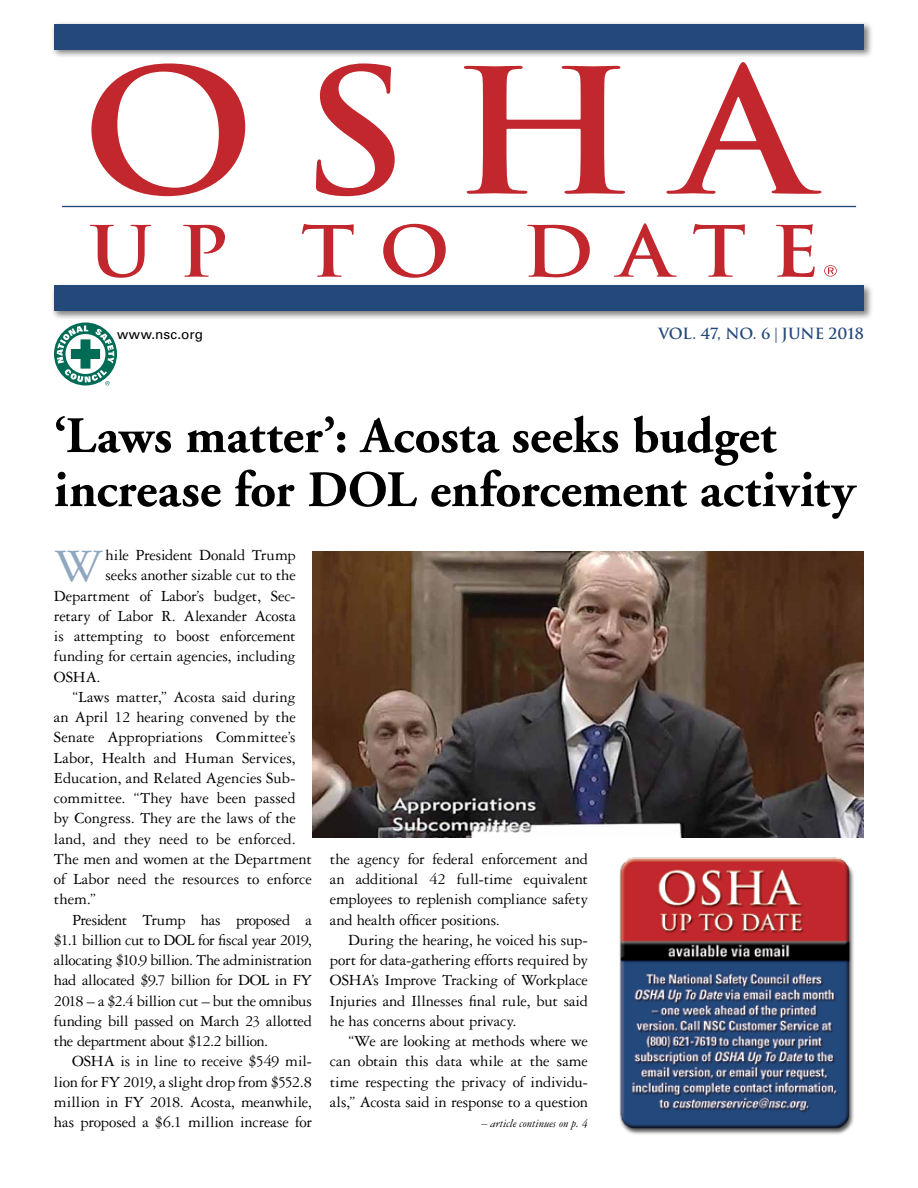
<style>
.page{position:relative;width:918px;height:1188px;background:#fff}
.page>*{position:absolute;margin:0;border:0;box-sizing:border-box;transform-origin:0 0}
.t1{font:700 51px/54px "Adobe Garamond";letter-spacing:-.005em;color:#000}
.t2{font:49.65px "Garamond 3 LT Std";color:#8fa8bf}
.t3{font:16.5px/20.2px "Garamond 3 LT Std";letter-spacing:-.01em;color:#000;text-align:justify}
.t4{font:16.5px "Garamond 3 LT Std";letter-spacing:-.03em;color:#000}
.t5{font:16.5px "Garamond 3 LT Std";letter-spacing:-.035em;color:#000}
.t6{font:700 15px "Trajan";letter-spacing:-.02em;color:#23487a}
.t7{font:13.5px "Univers";letter-spacing:.01em;color:#000}
.t8{font:italic 12px "Garamond 3 LT Std";color:#000}
.s1{font-family:"Garamond 3 LT Std"}
</style>
<div class="page">
<svg style="left:91px;top:63px;width:154px;height:133px"></svg>
<svg style="left:316px;top:63px;width:79px;height:133px"></svg>
<svg style="left:464px;top:66px;width:161px;height:128px"></svg>
<svg style="left:667px;top:62px;width:154px;height:132px"></svg>
<hr style="left:62px;top:206px;width:794px;height:1px;background:#23487a">
<svg style="left:90px;top:225px;width:61px;height:53px"></svg>
<svg style="left:183px;top:225px;width:42px;height:52px"></svg>
<svg style="left:302px;top:224px;width:52px;height:53px"></svg>
<svg style="left:383px;top:224px;width:63px;height:54px"></svg>
<svg style="left:527px;top:225px;width:63px;height:52px"></svg>
<svg style="left:614px;top:223px;width:63px;height:54px"></svg>
<svg style="left:693px;top:224px;width:52px;height:53px"></svg>
<svg style="left:776px;top:224px;width:39px;height:53px"></svg>
<svg style="left:824px;top:265px;width:13px;height:12px"></svg>
<div style="left:51px;top:21px;width:822px;height:38px;background:#000;opacity:.5"></div>
<div style="left:54px;top:24px;width:810px;height:26px;background:#23487a"></div>
<div style="left:51px;top:282px;width:822px;height:39px;background:#000;opacity:.5"></div>
<div style="left:54px;top:285px;width:810px;height:26px;background:#23487a"></div>
<svg style="left:54px;top:323px;width:63px;height:63px"></svg>
<svg style="left:57px;top:325px;width:57px;height:60px"></svg>
<img style="left:619px;top:857px;width:235px;height:278px">
<img style="left:312px;top:552px;width:552px;height:285px">
<p class="t7" style="left:117px;top:325px;width:88px">www.nsc.org</p>
<p class="t6" style="left:658px;top:324px;width:207px">VOL. 47, NO. 6 <span class="s1">|</span> JUNE 2018</p>
<h1 class="t1" style="left:54px;top:410px;width:803px">‘Laws matter’: Acosta seeks budget increase for DOL enforcement activity</h1>
<h2 class="t2" style="left:54px;top:539px;width:51px">W</h2>
<p class="t3" style="left:106px;top:545px;width:192px">hile President Donald Trump</p>
<p class="t3" style="left:106px;top:565px;width:192px">seeks another sizable cut to the</p>
<p class="t3" style="left:54px;top:586px;width:243px">Department of Labor’s budget, Sec-</p>
<p class="t3" style="left:54px;top:606px;width:243px">retary of Labor R. Alexander Acosta</p>
<p class="t3" style="left:54px;top:626px;width:243px">is attempting to boost enforcement</p>
<p class="t3" style="left:54px;top:646px;width:243px">funding for certain agencies, including</p>
<p class="t3" style="left:54px;top:667px;width:48px">OSHA.</p>
<p class="t3" style="left:72px;top:687px;width:225px">“Laws matter,” Acosta said during</p>
<p class="t3" style="left:54px;top:707px;width:243px">an April 12 hearing convened by the</p>
<p class="t3" style="left:54px;top:727px;width:243px">Senate Appropriations Committee’s</p>
<p class="t3" style="left:54px;top:748px;width:243px">Labor, Health and Human Services,</p>
<p class="t3" style="left:54px;top:768px;width:243px">Education, and Related Agencies Sub-</p>
<p class="t3" style="left:54px;top:788px;width:243px">committee. “They have been passed</p>
<p class="t3" style="left:54px;top:808px;width:243px">by Congress. They are the laws of the</p>
<p class="t3" style="left:54px;top:829px;width:243px">land, and they need to be enforced.</p>
<p class="t3" style="left:54px;top:849px;width:259px">The men and women at the Department</p>
<p class="t3" style="left:54px;top:869px;width:259px">of Labor need the resources to enforce</p>
<p class="t3" style="left:54px;top:889px;width:44px">them.”</p>
<p class="t3" style="left:72px;top:910px;width:241px">President Trump has proposed a</p>
<p class="t4" style="left:54px;top:931px;width:259px">$1.1 billion cut to DOL for fiscal year 2019,</p>
<p class="t3" style="left:54px;top:950px;width:259px">allocating $10.9 billion. The administration</p>
<p class="t3" style="left:54px;top:970px;width:260px">had allocated $9.7 billion for DOL in FY</p>
<p class="t5" style="left:54px;top:992px;width:259px">2018 – a $2.4 billion cut – but the omnibus</p>
<p class="t3" style="left:54px;top:1011px;width:260px">funding bill passed on March 23 allotted</p>
<p class="t3" style="left:54px;top:1031px;width:216px">the department about $12.2 billion.</p>
<p class="t3" style="left:72px;top:1051px;width:241px">OSHA is in line to receive $549 mil-</p>
<p class="t3" style="left:54px;top:1072px;width:260px">lion for FY 2019, a slight drop from $552.8</p>
<p class="t3" style="left:54px;top:1092px;width:260px">million in FY 2018. Acosta, meanwhile,</p>
<p class="t3" style="left:54px;top:1112px;width:260px">has proposed a $6.1 million increase for</p>
<p class="t3" style="left:330px;top:849px;width:260px">the agency for federal enforcement and an additional 42 full-time equivalent employees to replenish compliance safety and health officer positions.</p>
<p class="t3" style="left:330px;top:930px;width:260px;text-indent:18px">During the hearing, he voiced his sup&shy;port for data-gathering efforts required by OSHA’s Improve Tracking of Workplace Injuries and Illnesses final rule, but said he has concerns about privacy.</p>
<p class="t3" style="left:330px;top:1031px;width:260px;text-indent:18px">“We are looking at methods where we can obtain this data while at the same time respecting the privacy of individu&shy;als,” Acosta said in response to a question</p>
<p class="t8" style="left:481px;top:1117px;width:108px">– article continues on p. 4</p>
</div>
